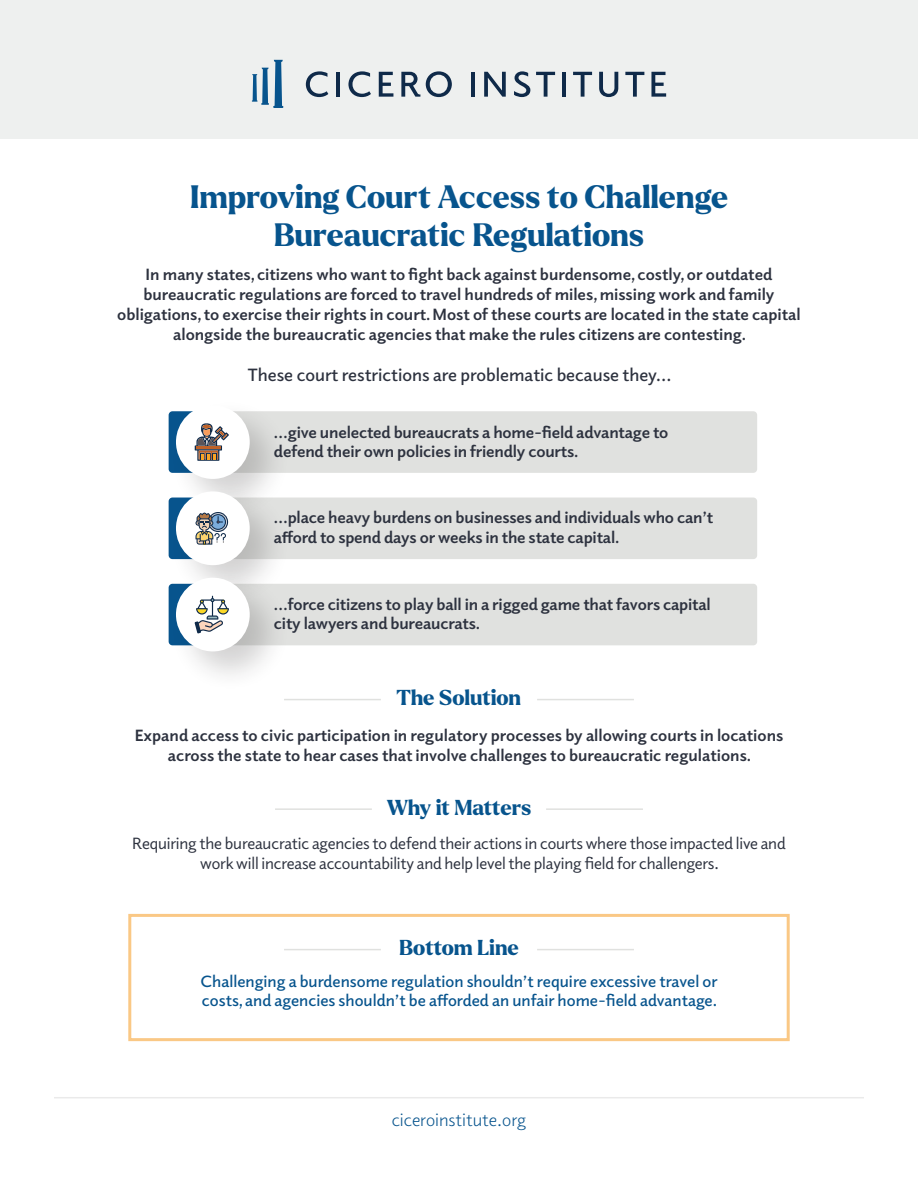
<style>
.page{position:relative;width:918px;height:1188px;background:#fff}
.page>*{position:absolute;margin:0;border:0;box-sizing:border-box;transform-origin:0 0}
.t1{font:800 31.5px/37.8px "Larken";color:#07548d;text-align:center}
.t2{font:800 21px "Larken";color:#07548d}
.t3{font:600 18px "Elido";color:#2d323f}
.t4{font:18px "Elido";color:#07548d}
.t5{font:700 16.5px/19.8px "Elido";color:#2d323f}
.t6{font:16.5px/19.8px "Elido";letter-spacing:-.01em;color:#2d323f;text-align:center}
.t7{font:600 16.5px/19.8px "Elido";color:#07548d}
</style>
<div class="page">
<div style="left:0;top:0;width:918px;height:138px;background:#eef0ef"></div>
<svg style="left:252px;top:60px;width:31px;height:48px"></svg>
<svg style="left:306px;top:71px;width:22px;height:26px"></svg>
<hr style="left:336px;top:72px;width:4px;height:25px;background:#0f2a49">
<svg style="left:348px;top:71px;width:23px;height:26px"></svg>
<svg style="left:379px;top:72px;width:14px;height:25px"></svg>
<svg style="left:401px;top:72px;width:19px;height:25px"></svg>
<svg style="left:426px;top:71px;width:26px;height:26px"></svg>
<hr style="left:471px;top:72px;width:4px;height:25px;background:#0f2a49">
<svg style="left:484px;top:72px;width:22px;height:25px"></svg>
<svg style="left:514px;top:71px;width:16px;height:26px"></svg>
<svg style="left:536px;top:72px;width:19px;height:25px"></svg>
<hr style="left:562px;top:72px;width:4px;height:25px;background:#0f2a49">
<svg style="left:573px;top:72px;width:19px;height:25px"></svg>
<svg style="left:599px;top:72px;width:19px;height:25px"></svg>
<svg style="left:625px;top:72px;width:19px;height:25px"></svg>
<svg style="left:651px;top:72px;width:15px;height:25px"></svg>
<hr style="left:537px;top:699px;width:97px;height:1px;background:#e0e1df">
<hr style="left:284px;top:699px;width:97px;height:1px;background:#e0e1df">
<div style="left:169px;top:398px;width:122px;height:122px;background:#231f20;opacity:.2"></div>
<div style="left:176px;top:405px;width:74px;height:74px;background:#fff;border-radius:50%"></div>
<div style="left:169px;top:484px;width:122px;height:122px;background:#231f20;opacity:.2"></div>
<div style="left:176px;top:491px;width:74px;height:74px;background:#fff;border-radius:50%"></div>
<div style="left:169px;top:570px;width:122px;height:122px;background:#231f20;opacity:.2"></div>
<div style="left:176px;top:578px;width:74px;height:73px;background:#fff;border-radius:50%"></div>
<hr style="left:54px;top:1097px;width:810px;height:1px;background:#eaeaea">
<svg style="left:169px;top:498px;width:588px;height:61px;background:#dadddd"></svg>
<svg style="left:169px;top:411px;width:588px;height:62px;background:#dbdddc"></svg>
<svg style="left:169px;top:584px;width:588px;height:61px;background:#dbdedd"></svg>
<hr style="left:546px;top:808px;width:97px;height:2px;background:#e0e1df">
<hr style="left:275px;top:808px;width:97px;height:2px;background:#e0e1df">
<div style="left:128px;top:914px;width:662px;height:127px;border:3px solid #fac885"></div>
<hr style="left:537px;top:949px;width:97px;height:1px;background:#e0e1df">
<hr style="left:284px;top:949px;width:97px;height:1px;background:#e0e1df">
<p class="t1" style="left:190px;top:179px;width:540px">Improving Court Access to Challenge<br>Bureaucratic Regulations</p>
<p class="t5" style="left:117px;top:264px;width:685px;text-align:center">In many states, citizens who want to fight back against burdensome, costly, or outdated bureaucratic regulations are forced to travel hundreds of miles, missing work and family obligations, to exercise their rights in court. Most of these courts are located in the state capital alongside the bureaucratic agencies that make the rules citizens are contesting.</p>
<p class="t3" style="left:248px;top:363px;width:425px">These court restrictions are problematic because they…</p>
<p class="t5" style="left:274px;top:421px;width:396px">…give unelected bureaucrats a home-field advantage to defend their own policies in friendly courts.</p>
<p class="t5" style="left:274px;top:507px;width:441px">…place heavy burdens on businesses and individuals who can’t afford to spend days or weeks in the state capital.</p>
<p class="t5" style="left:274px;top:593px;width:438px">…force citizens to play ball in a rigged game that favors capital city lawyers and bureaucrats.</p>
<p class="t2" style="left:397px;top:684px;width:126px">The Solution</p>
<p class="t5" style="left:135px;top:725px;width:650px;text-align:center">Expand access to civic participation in regulatory processes by allowing courts in locations across the state to hear cases that involve challenges to bureaucratic regulations.</p>
<p class="t2" style="left:387px;top:794px;width:146px">Why it Matters</p>
<p class="t6" style="left:132px;top:833px;width:655px">Requiring the bureaucratic agencies to defend their actions in courts where those impacted live and work will increase accountability and help level the playing field for challengers.</p>
<p class="t2" style="left:399px;top:934px;width:121px">Bottom Line</p>
<p class="t7" style="left:201px;top:970px;width:518px">Challenging a burdensome regulation shouldn’t require excessive travel or costs, and agencies shouldn’t be afforded an unfair home-field advantage.</p>
<p class="t4" style="left:392px;top:1108px;width:136px">ciceroinstitute.org</p>
</div>
